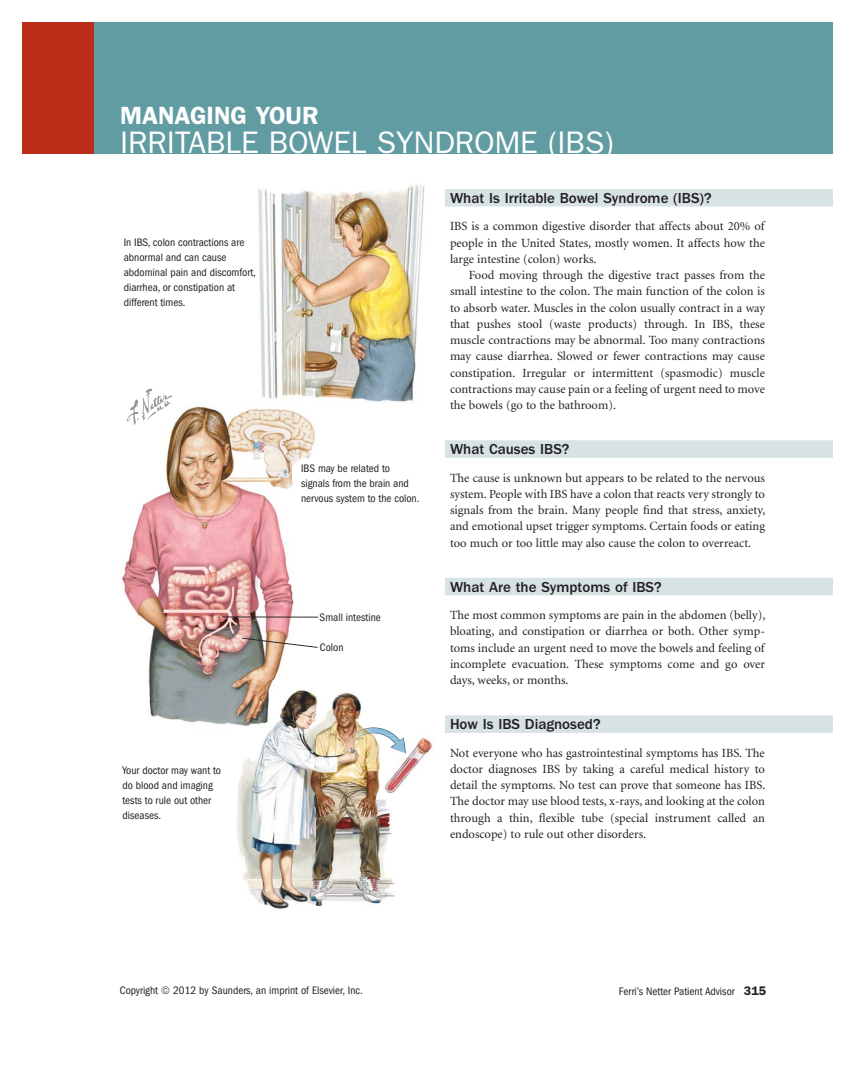
<style>
.page{position:relative;width:855px;height:1069px;background:#fff}
.page>*{position:absolute;margin:0;border:0;box-sizing:border-box;transform-origin:0 0}
.t1{font:31.25px "Franklin Gothic";color:#fff}
.t2{font:600 25px "Franklin Gothic";color:#fff}
.t3{font:500 15px "Franklin Gothic";color:#231f20}
.t4{font:12.5px/16.2px "Minion";color:#231f20;text-align:justify}
.t5{font:condensed 11.25px/15px "Franklin Gothic";color:#231f20}
.s1{font-weight:600;font-stretch:normal;font-size:12.5px}
</style>
<div class="page">
<div style="left:22px;top:22px;width:72px;height:132px;background:#bb2d19"></div>
<div style="left:94px;top:22px;width:738px;height:132px;background:#619ca2"></div>
<div style="left:445px;top:189px;width:387px;height:17px;background:#d6e2e4"></div>
<div style="left:445px;top:440px;width:387px;height:18px;background:#d6e2e4"></div>
<div style="left:445px;top:578px;width:387px;height:17px;background:#d6e2e4"></div>
<div style="left:445px;top:715px;width:387px;height:18px;background:#d6e2e4"></div>
<img style="left:258px;top:185px;width:167px;height:217px">
<img style="left:316px;top:692px;width:79px;height:215px">
<img style="left:237px;top:732px;width:79px;height:177px">
<img style="left:122px;top:406px;width:195px;height:285px">
<img style="left:149px;top:691px;width:83px;height:34px">
<img style="left:232px;top:680px;width:85px;height:52px">
<img style="left:381px;top:737px;width:52px;height:59px">
<img style="left:342px;top:727px;width:53px;height:24px">
<img style="left:347px;top:732px;width:39px;height:18px">
<svg style="left:242px;top:638px;width:76px;height:10px"></svg>
<hr style="left:222px;top:616px;width:96px;height:1px;background:#231f20">
<img style="left:386px;top:738px;width:45px;height:54px">
<svg style="left:384px;top:735px;width:20px;height:12px"></svg>
<img style="left:403px;top:738px;width:3px;height:9px">
<img style="left:390px;top:747px;width:16px;height:7px">
<svg style="left:127px;top:389px;width:45px;height:36px"></svg>
<h2 class="t2" style="left:120px;top:107px;width:200px">MANAGING YOUR</h2>
<h1 class="t1" style="left:120px;top:131px;width:495px">IRRITABLE BOWEL SYNDROME (IBS)</h1>
<p class="t5" style="left:124px;top:235px;width:134px">In IBS, colon contractions are abnormal and can cause abdominal pain and discomfort, diarrhea, or constipation at different times.</p>
<p class="t5" style="left:122px;top:763px;width:100px">Your doctor may want to do blood and imaging tests to rule out other diseases.</p>
<p class="t5" style="left:301px;top:462px;width:120px">IBS may be related to signals from the brain and nervous system to the colon.</p>
<p class="t5" style="left:320px;top:611px;width:63px">Small intestine</p>
<p class="t5" style="left:320px;top:640px;width:25px">Colon</p>
<p class="t3" style="left:450px;top:192px;width:263px">What Is Irritable Bowel Syndrome (IBS)?</p>
<p class="t4" style="left:450px;top:219px;width:316px">IBS is a common digestive disorder that affects about 20% of people in the United States, mostly women. It affects how the large intestine (colon) works.</p>
<p class="t4" style="left:450px;top:268px;width:316px;text-indent:19px">Food moving through the digestive tract passes from the small intestine to the colon. The main function of the colon is to absorb water. Muscles in the colon usually contract in a way that pushes stool (waste products) through. In IBS, these muscle contractions may be abnormal. Too many contractions may cause diarrhea. Slowed or fewer contractions may cause constipation. Irregular or intermittent (spasmodic) muscle contractions may cause pain or a feeling of urgent need to move the bowels (go to the bathroom).</p>
<p class="t3" style="left:450px;top:444px;width:121px">What Causes IBS?</p>
<p class="t4" style="left:450px;top:470px;width:317px">The cause is unknown but appears to be related to the nervous system. People with IBS have a colon that reacts very strongly to signals from the brain. Many people find that stress, anxiety, and emotional upset trigger symptoms. Certain foods or eating too much or too little may also cause the colon to overreact.</p>
<p class="t3" style="left:450px;top:581px;width:213px">What Are the Symptoms of IBS?</p>
<p class="t4" style="left:450px;top:608px;width:317px">The most common symptoms are pain in the abdomen (belly), bloating, and constipation or diarrhea or both. Other symp&shy;toms include an urgent need to move the bowels and feeling of incomplete evacuation. These symptoms come and go over days, weeks, or months.</p>
<p class="t3" style="left:450px;top:719px;width:152px">How Is IBS Diagnosed?</p>
<p class="t4" style="left:450px;top:745px;width:317px">Not everyone who has gastrointestinal symptoms has IBS. The doctor diagnoses IBS by taking a careful medical history to detail the symptoms. No test can prove that someone has IBS.<br>The doctor may use blood tests, x-rays, and looking at the colon through a thin, flexible tube (special instrument called an endoscope) to rule out other disorders.</p>
<p class="t5" style="left:120px;top:984px;width:40px">Copyright</p>
<p class="t5" style="left:173px;top:984px;width:191px">2012 by Saunders, an imprint of Elsevier, Inc.</p>
<p class="t5" style="left:619px;top:984px;width:149px">Ferri’s Netter Patient Advisor <span class="s1">315</span></p>
</div>
